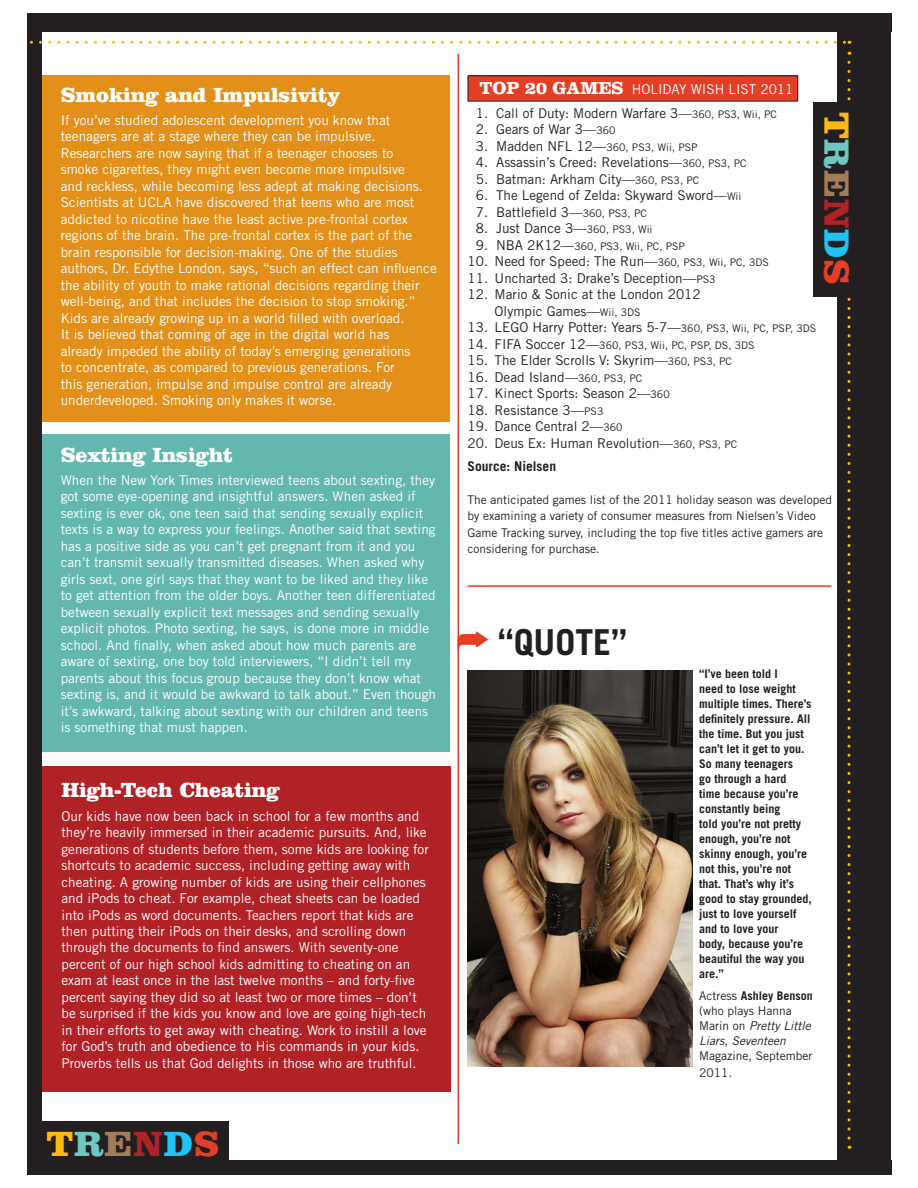
<style>
.page{position:relative;width:918px;height:1188px;background:#fff}
.page>*{position:absolute;margin:0;border:0;box-sizing:border-box;transform-origin:0 0}
.t1{font:900 36px "Clarendon BT";letter-spacing:.025em;color:#fdb913}
.t2{font:700 35.85px "Trade Gothic LT Std";color:#231f20}
.t3{font:900 21px "Clarendon BT";color:#fff}
.t4{font:13.5px/16.5px "Trade Gothic LT Std";color:#fff}
.t5{font:13.5px/16.5px "Trade Gothic LT Std";color:#231f20}
.t6{font:700 12px/15px "Trade Gothic LT Std";color:#231f20}
.t7{font:12px/15px "Trade Gothic LT Std";color:#231f20}
.t8{font:10.5px "Trade Gothic LT Std";color:#231f20}
.s1{color:#6dc8bf}
.s2{color:#a47c58}
.s3{color:#b12227}
.s4{color:#20c4f4}
.s5{color:#e43e26}
.s6{font-family:"Clarendon LT Std";font-weight:700;font-size:18px}
.s7{font-size:10.5px}
.s8{font-size:13.5px}
.s9{font-weight:700}
.s10{font-style:italic}
</style>
<div class="page">
<div style="left:27px;top:75px;width:422px;height:346px;background:#e29019"></div>
<div style="left:27px;top:434px;width:422px;height:318px;background:#63b7af"></div>
<div style="left:837px;top:14px;width:54px;height:1161px;background:#231f20"></div>
<div style="left:468px;top:76px;width:330px;height:25px;background:#e43e26"></div>
<div style="left:468px;top:75px;width:330px;height:26px;border:1px solid #231f20"></div>
<svg style="left:848px;top:62px;width:3px;height:1087px"></svg>
<hr style="left:458px;top:54px;width:1px;height:1090px;background:#e43e26">
<hr style="left:468px;top:585px;width:363px;height:2px;background:#e43e26">
<div style="left:813px;top:102px;width:63px;height:195px;background:#231f20"></div>
<div style="left:27px;top:14px;width:864px;height:18px;background:#231f20"></div>
<div style="left:27px;top:766px;width:423px;height:326px;background:#b12227"></div>
<div style="left:27px;top:14px;width:15px;height:1161px;background:#231f20"></div>
<div style="left:27px;top:1160px;width:864px;height:15px;background:#231f20"></div>
<svg style="left:31px;top:41px;width:819px;height:3px"></svg>
<div style="left:37px;top:1121px;width:192px;height:47px;background:#231f20"></div>
<img style="left:468px;top:671px;width:224px;height:396px">
<h3 class="t3" style="left:61px;top:87px;width:281px">Smoking and Impulsivity</h3>
<p class="t4" style="left:61px;top:113px;width:378px">If you’ve studied adolescent development you know that teenagers are at a stage where they can be impulsive.<br>Researchers are now saying that if a teenager chooses to<br>smoke cigarettes, they might even become more impulsive<br>and reckless, while becoming less adept at making decisions.<br>Scientists at UCLA have discovered that teens who are most addicted to nicotine have the least active pre-frontal cortex regions of the brain. The pre-frontal cortex is the part of the brain responsible for decision-making. One of the studies authors, Dr. Edythe London, says, “such an effect can influence the ability of youth to make rational decisions regarding their well-being, and that includes the decision to stop smoking.” Kids are already growing up in a world filled with overload.<br>It is believed that coming of age in the digital world has<br>already impeded the ability of today’s emerging generations<br>to concentrate, as compared to previous generations. For<br>this generation, impulse and impulse control are already underdeveloped. Smoking only makes it worse.</p>
<h3 class="t3" style="left:61px;top:447px;width:174px">Sexting Insight</h3>
<p class="t4" style="left:61px;top:473px;width:377px">When the New York Times interviewed teens about sexting, they got some eye-opening and insightful answers. When asked if sexting is ever ok, one teen said that sending sexually explicit texts is a way to express your feelings. Another said that sexting has a positive side as you can’t get pregnant from it and you can’t transmit sexually transmitted diseases. When asked why girls sext, one girl says that they want to be liked and they like to get attention from the older boys. Another teen differentiated between sexually explicit text messages and sending sexually explicit photos. Photo sexting, he says, is done more in middle school. And finally, when asked about how much parents are aware of sexting, one boy told interviewers, “I didn’t tell my parents about this focus group because they don’t know what sexting is, and it would be awkward to talk about.” Even though it’s awkward, talking about sexting with our children and teens is something that must happen.</p>
<h3 class="t3" style="left:62px;top:782px;width:219px">High-Tech Cheating</h3>
<p class="t4" style="left:62px;top:809px;width:369px">Our kids have now been back in school for a few months and they’re heavily immersed in their academic pursuits. And, like generations of students before them, some kids are looking for shortcuts to academic success, including getting away with cheating. A growing number of kids are using their cellphones and iPods to cheat. For example, cheat sheets can be loaded into iPods as word documents. Teachers report that kids are then putting their iPods on their desks, and scrolling down through the documents to find answers. With seventy-one percent of our high school kids admitting to cheating on an exam at least once in the last twelve months – and forty-five percent saying they did so at least two or more times – don’t be surprised if the kids you know and love are going high-tech in their efforts to get away with cheating. Work to instill a love for God’s truth and obedience to His commands in your kids.<br>Proverbs tells us that God delights in those who are truthful.</p>
<h1 class="t1" style="left:46px;top:1130px;width:174px">T<span class="s1">R</span><span class="s2">E</span><span class="s3">N</span><span class="s4">D</span><span class="s5">S</span></h1>
<p class="t4" style="left:480px;top:83px;width:315px"><span class="s6">TOP 20 GAMES</span> HOLIDAY WISH LIST 2011</p>
<p class="t5" style="left:476px;top:106px;width:303px">1. Call of Duty: Modern Warfare 3—<span class="s7">360, PS3, Wii, PC</span></p>
<p class="t5" style="left:476px;top:122px;width:141px">2. Gears of War 3—<span class="s7">360</span></p>
<p class="t8" style="left:476px;top:143px;width:223px"><span class="s8">3. Madden NFL 12—</span>360, PS3, Wii, PSP</p>
<p class="t5" style="left:476px;top:155px;width:272px">4. Assassin’s Creed: Revelations—<span class="s7">360, PS3, PC</span></p>
<p class="t5" style="left:476px;top:172px;width:225px">5. Batman: Arkham City—<span class="s7">360, PS3, PC</span></p>
<p class="t5" style="left:476px;top:188px;width:267px">6. The Legend of Zelda: Skyward Sword—<span class="s7">Wii</span></p>
<p class="t5" style="left:476px;top:205px;width:173px">7. Battlefield 3—<span class="s7">360, PS3, PC</span></p>
<p class="t5" style="left:476px;top:221px;width:178px">8. Just Dance 3—<span class="s7">360, PS3, Wii</span></p>
<p class="t8" style="left:476px;top:242px;width:211px"><span class="s8">9. NBA 2K12—</span>360, PS3, Wii, PC, PSP</p>
<p class="t5" style="left:468px;top:254px;width:303px">10. Need for Speed: The Run—<span class="s7">360, PS3, Wii, PC, 3DS</span></p>
<p class="t5" style="left:468px;top:271px;width:249px">11. Uncharted 3: Drake’s Deception—<span class="s7">PS3</span></p>
<p class="t5" style="left:495px;top:287px;width:208px;text-indent:-27px">12. Mario &amp; Sonic at the London 2012<br>Olympic Games—<span class="s7">Wii, 3DS</span></p>
<p class="t5" style="left:468px;top:320px;width:350px">13. LEGO Harry Potter: Years 5-7—<span class="s7">360, PS3, Wii, PC, PSP, 3DS</span></p>
<p class="t8" style="left:468px;top:341px;width:289px"><span class="s8">14. FIFA Soccer 12—</span>360, PS3, Wii, PC, PSP, DS, 3DS</p>
<p class="t5" style="left:468px;top:353px;width:266px">15. The Elder Scrolls V: Skyrim—<span class="s7">360, PS3, PC</span></p>
<p class="t5" style="left:468px;top:370px;width:176px">16. Dead Island—<span class="s7">360, PS3, PC</span></p>
<p class="t5" style="left:468px;top:386px;width:204px">17. Kinect Sports: Season 2—<span class="s7">360</span></p>
<p class="t5" style="left:468px;top:403px;width:137px">18. Resistance 3—<span class="s7">PS3</span></p>
<p class="t5" style="left:468px;top:419px;width:156px">19. Dance Central 2—<span class="s7">360</span></p>
<p class="t5" style="left:468px;top:433px;width:271px;line-height:23.2px">20. Deus Ex: Human Revolution—<span class="s7">360, PS3, PC<br></span><span class="s9">Source: Nielsen</span></p>
<p class="t7" style="left:468px;top:493px;width:366px;line-height:16.5px">The anticipated games list of the 2011 holiday season was developed by examining a variety of consumer measures from Nielsen’s Video Game Tracking survey, including the top five titles active gamers are considering for purchase.</p>
<h1 class="t1" style="left:851px;top:112px;width:174px;rotate:90deg">T<span class="s1">R</span><span class="s2">E</span><span class="s3">N</span><span class="s4">D</span><span class="s5">S</span></h1>
<h2 class="t2" style="left:498px;top:629px;width:131px">“QUOTE”</h2>
<p class="t6" style="left:699px;top:667px;width:114px">“I’ve been told I<br>need to lose weight multiple times. There’s definitely pressure. All the time. But you just can’t let it get to you.<br>So many teenagers<br>go through a hard<br>time because you’re constantly being<br>told you’re not pretty enough, you’re not skinny enough, you’re not this, you’re not that. That’s why it’s good to stay grounded, just to love yourself and to love your<br>body, because you’re beautiful the way you are.”</p>
<p class="t7" style="left:699px;top:989px;width:115px">Actress <span class="s9">Ashley Benson </span>(who plays Hanna<br>Marin on <span class="s10">Pretty Little<br>Liars</span>, <span class="s10">Seventeen<br></span>Magazine, September</p>
<p class="t7" style="left:699px;top:1066px;width:34px">2011.</p>
</div>
